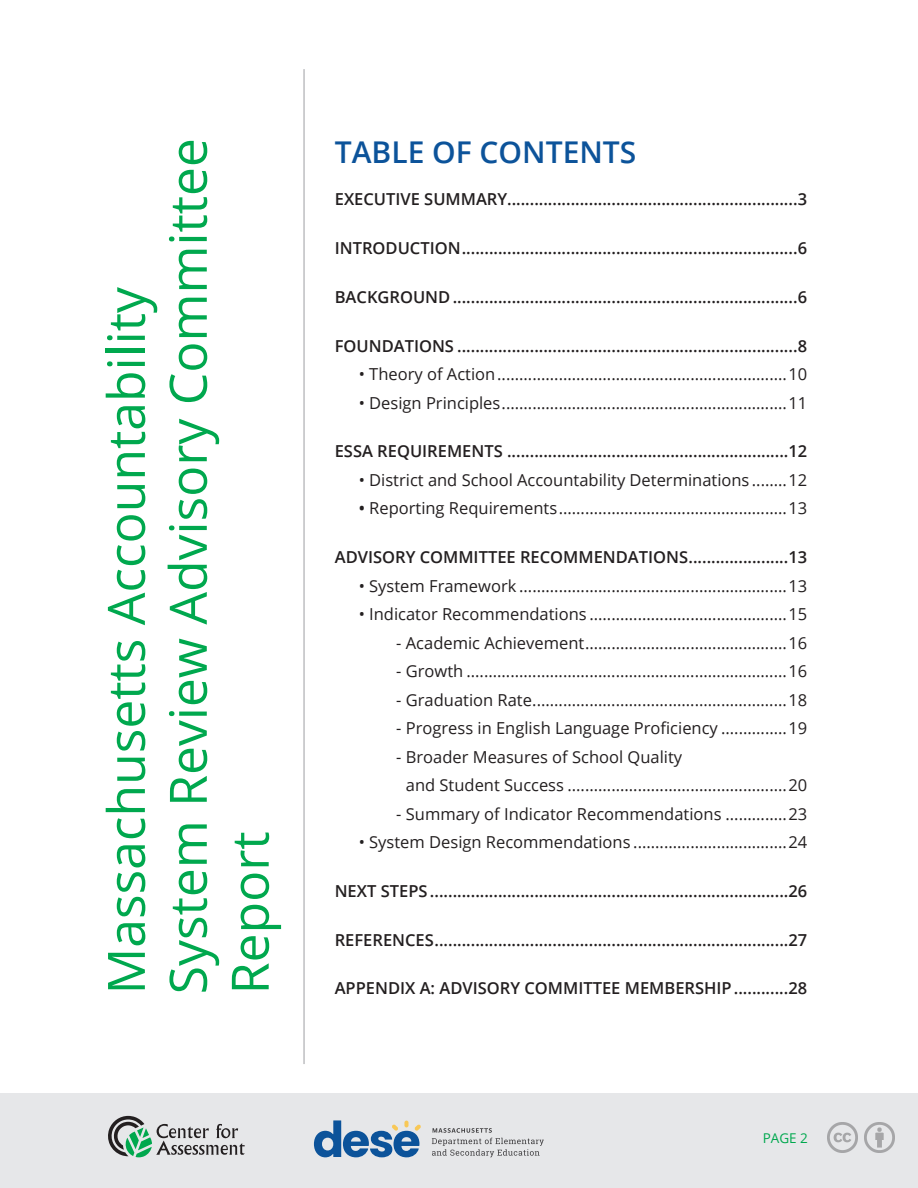
<style>
.page{position:relative;width:918px;height:1188px;background:#fff}
.page>*{position:absolute;margin:0;border:0;box-sizing:border-box;transform-origin:0 0}
.t1{font:51.6px/61.9px "Open Sans";color:#00a84e}
.t2{font:600 30px "Open Sans";color:#0c539a}
.t3{font:16.5px/28.5px "Open Sans";color:#231f20}
.t4{font:600 16.5px "Open Sans";color:#231f20}
.t5{font:13.5px "Open Sans";color:#00a84e}
.s1{font-weight:600}
</style>
<div class="page">
<div style="left:0;top:1094px;width:918px;height:94px;background:#e6e7e9"></div>
<svg style="left:108px;top:1116px;width:137px;height:41px"></svg>
<img style="left:865px;top:1122px;width:30px;height:31px">
<img style="left:827px;top:1122px;width:31px;height:30px">
<svg style="left:314px;top:1120px;width:107px;height:37px"></svg>
<svg style="left:432px;top:1128px;width:112px;height:29px"></svg>
<hr style="left:303px;top:69px;width:2px;height:995px;background:#a8a9ad">
<p class="t1" style="left:94px;top:994px;width:858px;rotate:-90deg">Massachusetts Accountability<br>System Review Advisory Committee<br>Report</p>
<p class="t2" style="left:335px;top:132px;width:303px">TABLE OF CONTENTS</p>
<p class="t4" style="left:335px;top:188px;width:474px">EXECUTIVE SUMMARY................................................................3</p>
<p class="t4" style="left:335px;top:237px;width:474px">INTRODUCTION..........................................................................6</p>
<p class="t4" style="left:335px;top:286px;width:474px">BACKGROUND ............................................................................6</p>
<p class="t4" style="left:335px;top:334px;width:474px">FOUNDATIONS ...........................................................................8</p>
<p class="t3" style="left:359px;top:359px;width:450px">• Theory of Action..................................................................10</p>
<p class="t3" style="left:359px;top:388px;width:450px">• Design Principles.................................................................11</p>
<p class="t4" style="left:335px;top:440px;width:474px">ESSA REQUIREMENTS ..............................................................12</p>
<p class="t3" style="left:359px;top:465px;width:450px">• District and School Accountability Determinations ........12</p>
<p class="t3" style="left:359px;top:494px;width:450px"><span class="s1">•</span> Reporting Requirements....................................................13</p>
<p class="t4" style="left:335px;top:546px;width:474px">ADVISORY COMMITTEE RECOMMENDATIONS......................13</p>
<p class="t3" style="left:359px;top:571px;width:450px">• System Framework .............................................................13</p>
<p class="t3" style="left:359px;top:599px;width:450px">• Indicator Recommendations .............................................15</p>
<p class="t3" style="left:396px;top:628px;width:413px">- Academic Achievement..............................................16</p>
<p class="t3" style="left:396px;top:656px;width:412px">- Growth .........................................................................16</p>
<p class="t3" style="left:396px;top:685px;width:413px">- Graduation Rate..........................................................18</p>
<p class="t3" style="left:396px;top:713px;width:413px">- Progress in English Language Proficiency ...............19</p>
<p class="t3" style="left:406px;top:742px;width:403px;text-indent:-10px">- Broader Measures of School Quality<br>and Student Success ..................................................20</p>
<p class="t3" style="left:396px;top:799px;width:413px">- Summary of Indicator Recommendations ..............23</p>
<p class="t3" style="left:359px;top:827px;width:450px">• System Design Recommendations ...................................24</p>
<p class="t4" style="left:335px;top:879px;width:474px">NEXT STEPS ...............................................................................26</p>
<p class="t4" style="left:335px;top:928px;width:474px">REFERENCES..............................................................................27</p>
<p class="t4" style="left:335px;top:977px;width:474px">APPENDIX A: ADVISORY COMMITTEE MEMBERSHIP ............28</p>
<p class="t5" style="left:763px;top:1129px;width:47px">PAGE 2</p>
</div>
